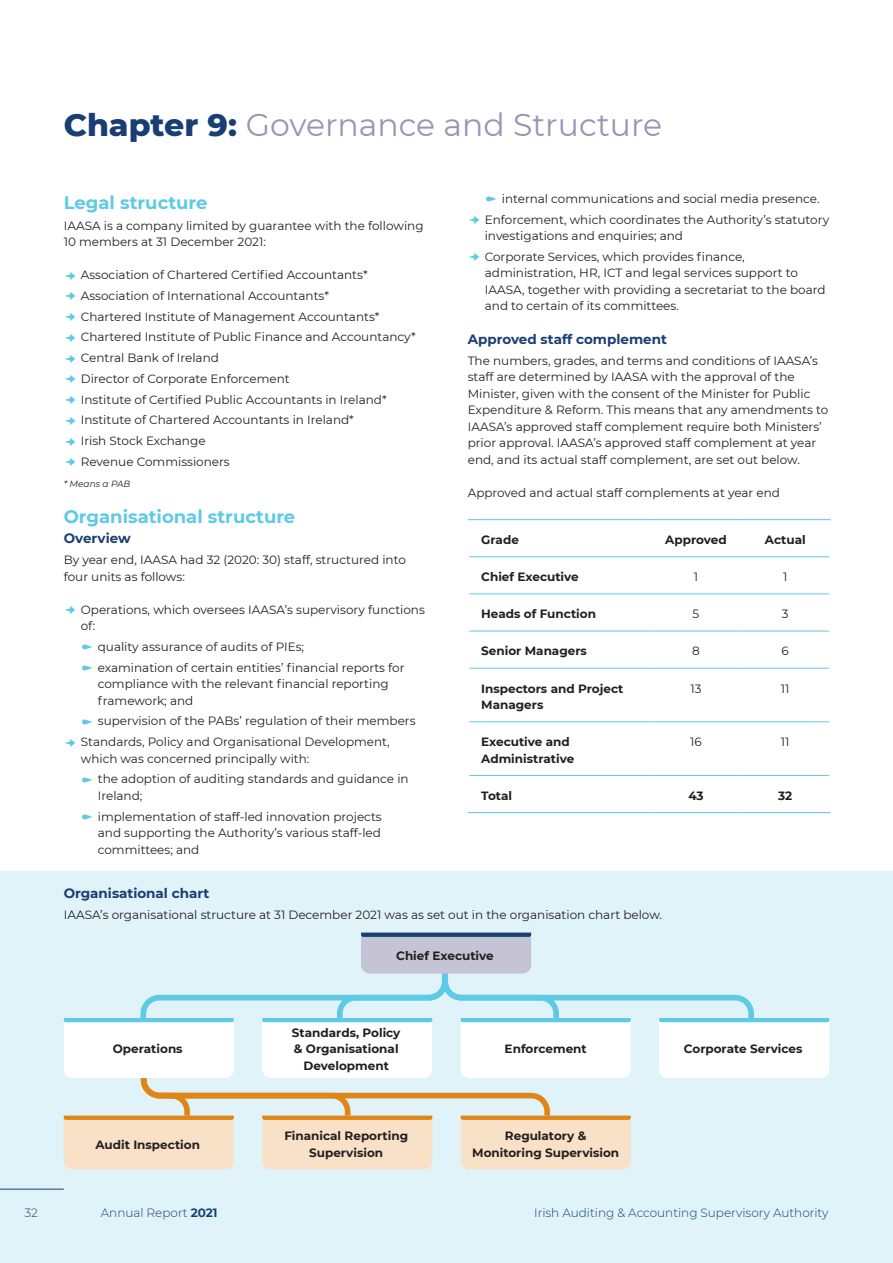
<style>
.page{position:relative;width:893px;height:1263px;background:#fff}
.page>*{position:absolute;margin:0;border:0;box-sizing:border-box;transform-origin:0 0}
.t1{font:31.5px "Montserrat";color:#9597b5}
.t2{font:700 18px "Montserrat";color:#5ecae6}
.t3{font:700 13.5px "Montserrat";color:#183e73}
.t4{font:12px/20.7px "Montserrat";color:#231f20}
.t5{font:700 12px/16.5px "Montserrat";color:#231f20;text-align:center}
.t6{font:300 12px "Montserrat";color:#183e73}
.t7{font:italic 9px "Montserrat";color:#231f20}
.s1{font-weight:800;color:#183e73}
.s2{font-weight:700}
</style>
<div class="page">
<div style="left:0;top:872px;width:893px;height:391px;background:#dff3f9"></div>
<hr style="left:0;top:1189px;width:64px;height:1px;background:#183e73">
<svg style="left:469px;top:520px;width:360px;height:38px"></svg>
<svg style="left:469px;top:594px;width:360px;height:129px"></svg>
<hr style="left:651px;top:520px;width:1px;height:36px;background:#fff">
<hr style="left:740px;top:520px;width:1px;height:36px;background:#fff">
<hr style="left:651px;top:557px;width:1px;height:36px;background:#fff">
<hr style="left:740px;top:557px;width:1px;height:36px;background:#fff">
<hr style="left:651px;top:594px;width:1px;height:37px;background:#fff">
<hr style="left:740px;top:594px;width:1px;height:37px;background:#fff">
<hr style="left:651px;top:631px;width:1px;height:37px;background:#fff">
<hr style="left:740px;top:631px;width:1px;height:37px;background:#fff">
<hr style="left:651px;top:668px;width:1px;height:53px;background:#fff">
<hr style="left:740px;top:668px;width:1px;height:53px;background:#fff">
<hr style="left:651px;top:722px;width:1px;height:53px;background:#fff">
<hr style="left:740px;top:722px;width:1px;height:53px;background:#fff">
<hr style="left:468px;top:519px;width:183px;height:1px;background:#5ecae6">
<hr style="left:651px;top:519px;width:90px;height:1px;background:#5ecae6">
<hr style="left:741px;top:519px;width:90px;height:1px;background:#5ecae6">
<hr style="left:469px;top:556px;width:182px;height:1px;background:#5ecae6">
<hr style="left:651px;top:556px;width:90px;height:1px;background:#5ecae6">
<hr style="left:741px;top:556px;width:88px;height:1px;background:#5ecae6">
<hr style="left:469px;top:593px;width:182px;height:1px;background:#5ecae6">
<hr style="left:651px;top:593px;width:90px;height:1px;background:#5ecae6">
<hr style="left:741px;top:593px;width:88px;height:1px;background:#5ecae6">
<hr style="left:469px;top:631px;width:182px;height:1px;background:#5ecae6">
<hr style="left:651px;top:631px;width:90px;height:1px;background:#5ecae6">
<hr style="left:741px;top:631px;width:88px;height:1px;background:#5ecae6">
<hr style="left:469px;top:668px;width:182px;height:1px;background:#5ecae6">
<hr style="left:651px;top:668px;width:90px;height:1px;background:#5ecae6">
<hr style="left:741px;top:668px;width:88px;height:1px;background:#5ecae6">
<hr style="left:469px;top:721px;width:182px;height:1px;background:#5ecae6">
<hr style="left:651px;top:721px;width:90px;height:1px;background:#5ecae6">
<hr style="left:741px;top:721px;width:88px;height:1px;background:#5ecae6">
<hr style="left:469px;top:775px;width:182px;height:1px;background:#5ecae6">
<hr style="left:651px;top:775px;width:90px;height:1px;background:#5ecae6">
<hr style="left:741px;top:775px;width:88px;height:1px;background:#5ecae6">
<hr style="left:468px;top:812px;width:183px;height:1px;background:#5ecae6">
<hr style="left:651px;top:812px;width:90px;height:1px;background:#5ecae6">
<hr style="left:741px;top:812px;width:90px;height:1px;background:#5ecae6">
<svg style="left:64px;top:933px;width:765px;height:236px"></svg>
<h1 class="t1" style="left:64px;top:104px;width:600px"><span class="s1">Chapter 9:</span> Governance and Structure</h1>
<h2 class="t2" style="left:64px;top:189px;width:145px">Legal structure</h2>
<p class="t4" style="left:64px;top:217px;width:361px;line-height:16.5px">IAASA is a company limited by guarantee with the following<br>10 members at 31 December 2021:</p>
<p class="t4" style="left:81px;top:264px;width:337px">Association of Chartered Certified Accountants* Association of International Accountants*<br>Chartered Institute of Management Accountants* Chartered Institute of Public Finance and Accountancy* Central Bank of Ireland<br>Director of Corporate Enforcement<br>Institute of Certified Public Accountants in Ireland* Institute of Chartered Accountants in Ireland*<br>Irish Stock Exchange<br>Revenue Commissioners</p>
<p class="t7" style="left:64px;top:477px;width:68px">* Means a PAB</p>
<h2 class="t2" style="left:64px;top:503px;width:233px">Organisational structure</h2>
<p class="t3" style="left:64px;top:529px;width:68px">Overview</p>
<p class="t4" style="left:64px;top:551px;width:344px;line-height:16.5px">By year end, IAASA had 32 (2020: 30) staff, structured into four units as follows:</p>
<p class="t4" style="left:81px;top:601px;width:346px;line-height:16.5px">Operations, which oversees IAASA’s supervisory functions of:</p>
<p class="t4" style="left:98px;top:636px;width:308px">quality assurance of audits of PIEs;<br>examination of certain entities’ financial reports for</p>
<p class="t4" style="left:98px;top:675px;width:292px;line-height:16.5px">compliance with the relevant financial reporting framework; and</p>
<p class="t4" style="left:81px;top:710px;width:336px;text-indent:17px">supervision of the PABs’ regulation of their members<br>Standards, Policy and Organisational Development,</p>
<p class="t4" style="left:98px;top:748px;width:312px;text-indent:-17px">which was concerned principally with:<br>the adoption of auditing standards and guidance in</p>
<p class="t4" style="left:98px;top:785px;width:286px">Ireland;<br>implementation of staff-led innovation projects</p>
<p class="t4" style="left:98px;top:824px;width:285px;line-height:16.5px">and supporting the Authority’s various staff-led committees; and</p>
<p class="t4" style="left:485px;top:188px;width:346px;text-indent:17px">internal communications and social media presence.<br>Enforcement, which coordinates the Authority’s statutory</p>
<p class="t4" style="left:485px;top:225px;width:262px">investigations and enquiries; and<br>Corporate Services, which provides finance,</p>
<p class="t4" style="left:485px;top:265px;width:342px;line-height:16.5px">administration, HR, ICT and legal services support to<br>IAASA, together with providing a secretariat to the board and to certain of its committees.</p>
<p class="t3" style="left:468px;top:329px;width:201px">Approved staff complement</p>
<p class="t4" style="left:468px;top:352px;width:362px;line-height:16.5px">The numbers, grades, and terms and conditions of IAASA’s staff are determined by IAASA with the approval of the Minister, given with the consent of the Minister for Public Expenditure &amp; Reform. This means that any amendments to IAASA’s approved staff complement require both Ministers’ prior approval. IAASA’s approved staff complement at year end, and its actual staff complement, are set out below.</p>
<p class="t4" style="left:468px;top:482px;width:314px">Approved and actual staff complements at year end</p>
<p class="t5" style="left:481px;top:531px;width:39px">Grade</p>
<p class="t5" style="left:665px;top:531px;width:63px">Approved</p>
<p class="t5" style="left:765px;top:531px;width:42px">Actual</p>
<p class="t5" style="left:481px;top:568px;width:99px">Chief Executive</p>
<p class="t4" style="left:694px;top:566px;width:6px">1</p>
<p class="t4" style="left:783px;top:566px;width:6px">1</p>
<p class="t5" style="left:481px;top:605px;width:116px">Heads of Function</p>
<p class="t4" style="left:693px;top:603px;width:8px">5</p>
<p class="t4" style="left:782px;top:603px;width:8px">3</p>
<p class="t5" style="left:481px;top:642px;width:107px">Senior Managers</p>
<p class="t4" style="left:692px;top:640px;width:9px">8</p>
<p class="t4" style="left:782px;top:640px;width:9px">6</p>
<p class="t5" style="left:481px;top:679px;width:144px;text-align:left">Inspectors and Project<br>Managers</p>
<p class="t4" style="left:690px;top:677px;width:13px">13</p>
<p class="t4" style="left:781px;top:677px;width:10px">11</p>
<p class="t5" style="left:481px;top:733px;width:95px;text-align:left">Executive and<br>Administrative</p>
<p class="t4" style="left:690px;top:731px;width:13px">16</p>
<p class="t4" style="left:781px;top:731px;width:10px">11</p>
<p class="t5" style="left:481px;top:787px;width:32px">Total</p>
<p class="t5" style="left:688px;top:787px;width:17px">43</p>
<p class="t5" style="left:778px;top:787px;width:16px">32</p>
<p class="t3" style="left:64px;top:883px;width:147px">Organisational chart</p>
<p class="t4" style="left:64px;top:904px;width:600px">IAASA’s organisational structure at 31 December 2021 was as set out in the organisation chart below.</p>
<p class="t5" style="left:113px;top:1040px;width:71px">Operations</p>
<p class="t5" style="left:396px;top:947px;width:99px">Chief Executive</p>
<p class="t5" style="left:292px;top:1024px;width:110px">Standards, Policy &amp; Organisational<br>Development</p>
<p class="t5" style="left:505px;top:1040px;width:84px">Enforcement</p>
<p class="t5" style="left:684px;top:1040px;width:120px">Corporate Services</p>
<p class="t5" style="left:96px;top:1135px;width:106px">Audit Inspection</p>
<p class="t5" style="left:284px;top:1127px;width:125px">Finanical Reporting<br>Supervision</p>
<p class="t5" style="left:472px;top:1127px;width:149px">Regulatory &amp;<br>Monitoring Supervision</p>
<p class="t6" style="left:24px;top:1205px;width:15px">32</p>
<p class="t6" style="left:101px;top:1205px;width:118px">Annual Report <span class="s2">2021</span></p>
<p class="t6" style="left:534px;top:1205px;width:296px">Irish Auditing &amp; Accounting Supervisory Authority</p>
</div>
